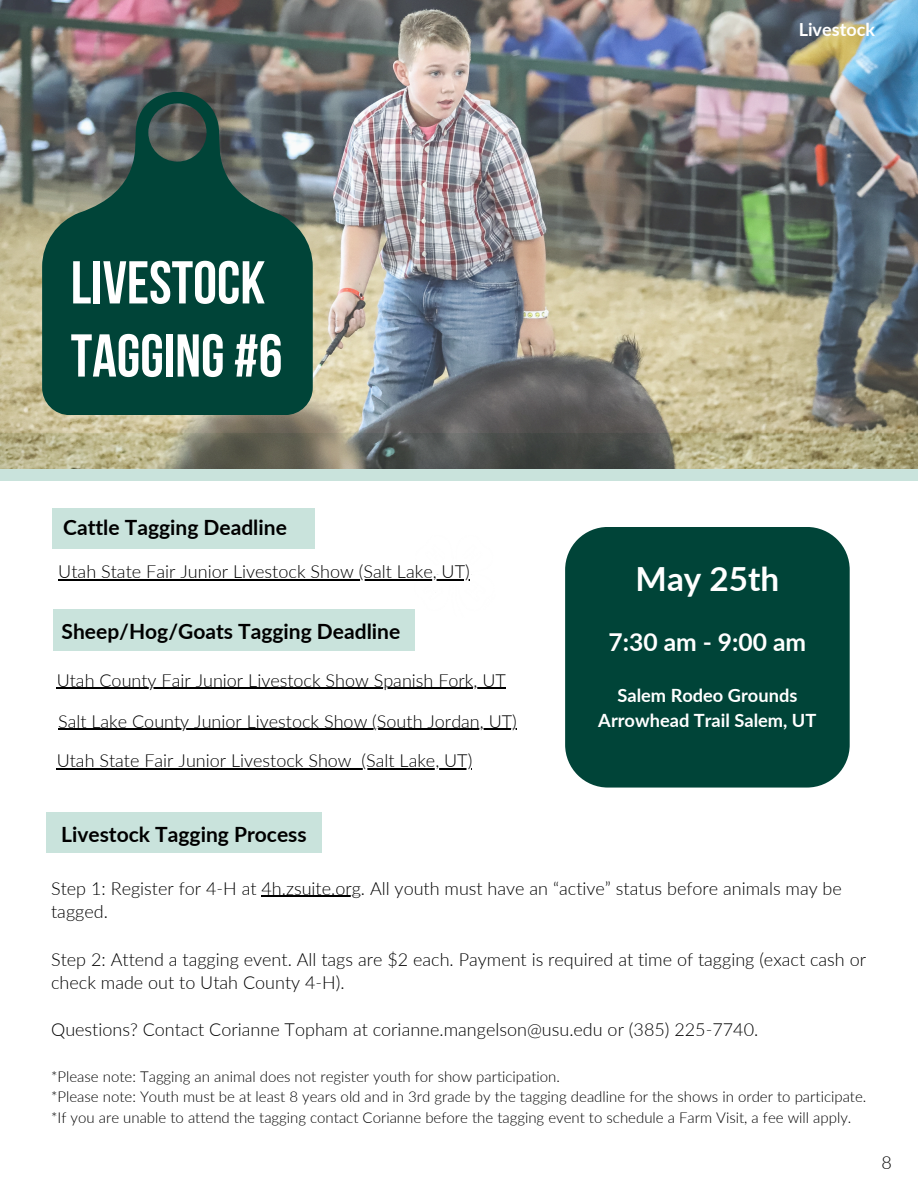
<style>
.page{position:relative;width:918px;height:1188px;background:#fff}
.page>*{position:absolute;margin:0;border:0;box-sizing:border-box;transform-origin:0 0}
.t1{font:700 60.3px/73.2px "Bebas Neue";color:#fff}
.t2{font:700 33.3px "Lato";color:#fff}
.t3{font:700 24.6px "Lato";color:#fff}
.t4{font:700 21px "Lato";color:#000}
.t5{font:700 18.3px/24.8px "Lato";color:#fff;text-align:center}
.t6{font:300 18px "Lato";color:#000}
.t7{font:700 18px "Lato";color:#fff}
.t8{font:300 15px "Lato";color:#000}
</style>
<div class="page">
<div style="left:0;top:433px;width:918px;height:48px;background:#c9e3dc"></div>
<img style="left:0;top:0;width:918px;height:468px">
<svg style="left:42px;top:92px;width:271px;height:323px;fill:#004438"></svg>
<div style="left:565px;top:527px;width:285px;height:261px;background:#004438"></div>
<div style="left:53px;top:508px;width:262px;height:40px;background:#c9e3dc"></div>
<div style="left:54px;top:609px;width:361px;height:42px;background:#c9e3dc"></div>
<div style="left:46px;top:812px;width:276px;height:41px;background:#c9e3dc"></div>
<img style="left:415px;top:574px;width:57px;height:6px">
<hr style="left:58px;top:580px;width:412px;height:1px;background:#000">
<hr style="left:57px;top:688px;width:449px;height:1px;background:#000">
<hr style="left:262px;top:896px;width:99px;height:1px;background:#000">
<hr style="left:58px;top:729px;width:459px;height:1px;background:#000">
<hr style="left:57px;top:769px;width:295px;height:1px;background:#000">
<hr style="left:362px;top:769px;width:110px;height:1px;background:#000">
<p class="t7" style="left:799px;top:18px;width:78px">Livestock</p>
<h4 class="t1" style="left:71px;top:252px;width:213px">LIVESTOCK<br>TAGGING #6</h4>
<h6 class="t4" style="left:63px;top:515px;width:225px">Cattle Tagging Deadline</h6>
<h6 class="t6" style="left:58px;top:561px;width:413px">Utah State Fair Junior Livestock Show (Salt Lake, UT)</h6>
<h6 class="t4" style="left:62px;top:618px;width:340px">Sheep/Hog/Goats Tagging Deadline</h6>
<h2 class="t6" style="left:57px;top:669px;width:451px">Utah County Fair Junior Livestock Show Spanish Fork, UT</h2>
<p class="t6" style="left:58px;top:710px;width:460px">Salt Lake County Junior Livestock Show (South Jordan, UT)</p>
<p class="t6" style="left:57px;top:750px;width:297px">Utah State Fair Junior Livestock Show</p>
<p class="t6" style="left:362px;top:750px;width:112px">(Salt Lake, UT)</p>
<p class="t2" style="left:636px;top:558px;width:145px">May 25th</p>
<h6 class="t3" style="left:609px;top:627px;width:199px">7:30 am - 9:00 am</h6>
<h4 class="t5" style="left:598px;top:682px;width:220px">Salem Rodeo Grounds<br>Arrowhead Trail Salem, UT</h4>
<h3 class="t4" style="left:61px;top:821px;width:247px">Livestock Tagging Process</h3>
<h5 class="t6" style="left:51px;top:877px;width:792px">Step 1: Register for 4-H at 4h.zsuite.org. All youth must have an “active” status before animals may be</h5>
<h4 class="t6" style="left:51px;top:900px;width:58px">tagged.</h4>
<h4 class="t6" style="left:51px;top:948px;width:816px">Step 2: Attend a tagging event. All tags are $2 each. Payment is required at time of tagging (exact cash or</h4>
<h6 class="t6" style="left:51px;top:971px;width:295px">check made out to Utah County 4-H).</h6>
<h6 class="t6" style="left:51px;top:1019px;width:709px">Questions? Contact Corianne Topham at corianne.mangelson@usu.edu or (385) 225-7740.</h6>
<h6 class="t8" style="left:51px;top:1067px;width:510px">*Please note: Tagging an animal does not register youth for show participation.</h6>
<h6 class="t8" style="left:51px;top:1088px;width:817px">*Please note: Youth must be at least 8 years old and in 3rd grade by the tagging deadline for the shows in order to participate.</h6>
<p class="t8" style="left:51px;top:1108px;width:802px">*If you are unable to attend the tagging contact Corianne before the tagging event to schedule a Farm Visit, a fee will apply.</p>
<h1 class="t6" style="left:881px;top:1151px;width:12px">8</h1>
</div>
